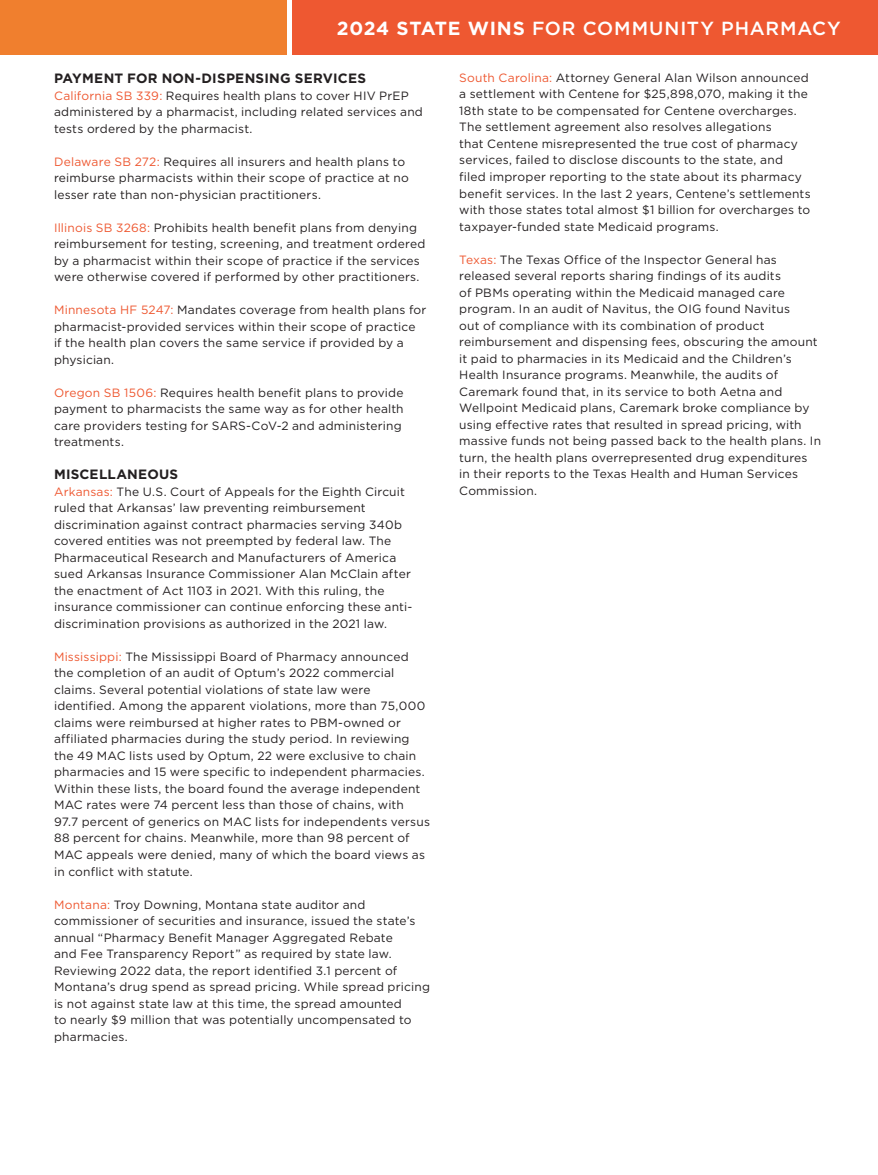
<style>
.page{position:relative;width:878px;height:1175px;background:#fff}
.page>*{position:absolute;margin:0;border:0;box-sizing:border-box;transform-origin:0 0}
.t1{font:500 18.9px "Gotham";letter-spacing:.04em;color:#fff}
.t2{font:700 13.5px "Gotham";letter-spacing:.015em;color:#231f20}
.t3{font:12px/16.5px "Gotham";letter-spacing:.015em;color:#231f20}
.s1{font-weight:700}
.s2{color:#ee5831}
</style>
<div class="page">
<div style="left:0;top:0;width:286px;height:54px;background:#f07f2e"></div>
<div style="left:292px;top:0;width:586px;height:54px;background:#ee5831"></div>
<p class="t1" style="left:337px;top:16px;width:505px"><span class="s1">2024 STATE WINS</span> FOR COMMUNITY PHARMACY</p>
<p class="t2" style="left:54px;top:69px;width:313px">PAYMENT FOR NON-DISPENSING SERVICES</p>
<p class="t3" style="left:54px;top:87px;width:370px"><span class="s2">California SB 339:</span> Requires health plans to cover HIV PrEP administered by a pharmacist, including related services and tests ordered by the pharmacist.</p>
<p class="t3" style="left:54px;top:153px;width:356px"><span class="s2">Delaware SB 272:</span> Requires all insurers and health plans to reimburse pharmacists within their scope of practice at no lesser rate than non-physician practitioners.</p>
<p class="t3" style="left:54px;top:219px;width:373px"><span class="s2">Illinois SB 3268:</span> Prohibits health benefit plans from denying reimbursement for testing, screening, and treatment ordered by a pharmacist within their scope of practice if the services were otherwise covered if performed by other practitioners.</p>
<p class="t3" style="left:54px;top:301px;width:374px"><span class="s2">Minnesota HF 5247:</span> Mandates coverage from health plans for pharmacist-provided services within their scope of practice<br>if the health plan covers the same service if provided by a physician.</p>
<p class="t3" style="left:54px;top:384px;width:351px"><span class="s2">Oregon SB 1506:</span> Requires health benefit plans to provide payment to pharmacists the same way as for other health care providers testing for SARS-CoV-2 and administering treatments.</p>
<p class="t2" style="left:54px;top:465px;width:126px">MISCELLANEOUS</p>
<p class="t3" style="left:54px;top:483px;width:360px"><span class="s2">Arkansas:</span> The U.S. Court of Appeals for the Eighth Circuit ruled that Arkansas’ law preventing reimbursement discrimination against contract pharmacies serving 340b covered entities was not preempted by federal law. The Pharmaceutical Research and Manufacturers of America sued Arkansas Insurance Commissioner Alan McClain after the enactment of Act 1103 in 2021. With this ruling, the insurance commissioner can continue enforcing these anti&shy;discrimination provisions as authorized in the 2021 law.</p>
<p class="t3" style="left:54px;top:648px;width:377px"><span class="s2">Mississippi:</span> The Mississippi Board of Pharmacy announced the completion of an audit of Optum’s 2022 commercial claims. Several potential violations of state law were identified. Among the apparent violations, more than 75,000 claims were reimbursed at higher rates to PBM-owned or affiliated pharmacies during the study period. In reviewing the 49 MAC lists used by Optum, 22 were exclusive to chain pharmacies and 15 were specific to independent pharmacies.<br>Within these lists, the board found the average independent MAC rates were 74 percent less than those of chains, with 97.7 percent of generics on MAC lists for independents versus 88 percent for chains. Meanwhile, more than 98 percent of MAC appeals were denied, many of which the board views as in conflict with statute.</p>
<p class="t3" style="left:54px;top:895px;width:377px"><span class="s2">Montana:</span> Troy Downing, Montana state auditor and commissioner of securities and insurance, issued the state’s annual “Pharmacy Benefit Manager Aggregated Rebate<br>and Fee Transparency Report” as required by state law.<br>Reviewing 2022 data, the report identified 3.1 percent of Montana’s drug spend as spread pricing. While spread pricing is not against state law at this time, the spread amounted<br>to nearly $9 million that was potentially uncompensated to pharmacies.</p>
<p class="t3" style="left:459px;top:69px;width:353px"><span class="s2">South Carolina:</span> Attorney General Alan Wilson announced a settlement with Centene for $25,898,070, making it the 18th state to be compensated for Centene overcharges.<br>The settlement agreement also resolves allegations<br>that Centene misrepresented the true cost of pharmacy services, failed to disclose discounts to the state, and filed improper reporting to the state about its pharmacy benefit services. In the last 2 years, Centene’s settlements with those states total almost $1 billion for overcharges to taxpayer-funded state Medicaid programs.</p>
<p class="t3" style="left:459px;top:251px;width:363px"><span class="s2">Texas:</span> The Texas Office of the Inspector General has released several reports sharing findings of its audits<br>of PBMs operating within the Medicaid managed care program. In an audit of Navitus, the OIG found Navitus<br>out of compliance with its combination of product reimbursement and dispensing fees, obscuring the amount it paid to pharmacies in its Medicaid and the Children’s Health Insurance programs. Meanwhile, the audits of Caremark found that, in its service to both Aetna and Wellpoint Medicaid plans, Caremark broke compliance by using effective rates that resulted in spread pricing, with massive funds not being passed back to the health plans. In turn, the health plans overrepresented drug expenditures in their reports to the Texas Health and Human Services Commission.</p>
</div>
